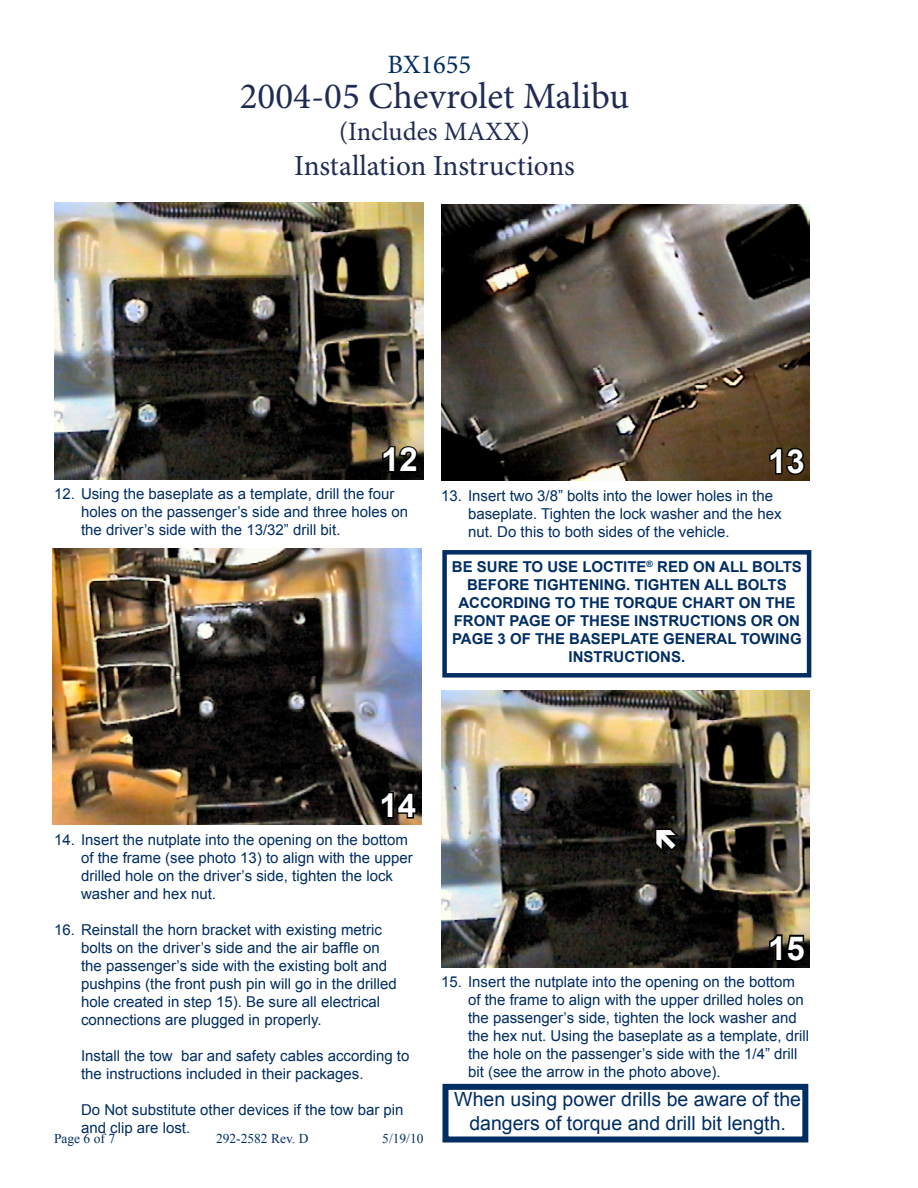
<style>
.page{position:relative;width:918px;height:1188px;background:#fff}
.page>*{position:absolute;margin:0;border:0;box-sizing:border-box;transform-origin:0 0}
.t1{font:37.05px "Minion Pro";color:#202b53}
.t2{font:700 33px "Arial";color:#fff}
.t3{font:29.1px "Minion Pro";color:#202b53}
.t4{font:26.55px "Minion Pro";color:#202b53}
.t5{font:26.55px "Minion Pro";color:#002d62}
.t6{font:19.5px/23.4px "Arial";color:#002d62;text-align:center}
.t7{font:15px/18px "Arial";color:#002d62}
.t8{font:700 15px/18px "Arial";color:#002d62;text-align:center}
.t9{font:13.5px "Times New Roman";color:#002d62}
</style>
<div class="page">
<img style="left:54px;top:203px;width:369px;height:276px">
<svg style="left:381px;top:444px;width:39px;height:30px"></svg>
<img style="left:441px;top:204px;width:369px;height:277px">
<svg style="left:768px;top:446px;width:39px;height:30px"></svg>
<div style="left:442px;top:550px;width:369px;height:128px;border:4px solid #002d62"></div>
<img style="left:53px;top:548px;width:369px;height:277px">
<svg style="left:379px;top:790px;width:39px;height:30px"></svg>
<img style="left:441px;top:691px;width:369px;height:277px">
<svg style="left:768px;top:933px;width:39px;height:30px"></svg>
<div style="left:442px;top:1084px;width:366px;height:59px;border:6px solid #002d62"></div>
<svg style="left:654px;top:826px;width:29px;height:30px"></svg>
<h3 class="t5" style="left:387px;top:47px;width:85px">BX1655</h3>
<h1 class="t1" style="left:240px;top:72px;width:391px">2004-05 Chevrolet Malibu</h1>
<h3 class="t4" style="left:339px;top:114px;width:193px">(Includes MAXX)</h3>
<h3 class="t3" style="left:294px;top:146px;width:282px">Installation Instructions</h3>
<h2 class="t2" style="left:381px;top:438px;width:38px">12</h2>
<h2 class="t2" style="left:768px;top:439px;width:38px">13</h2>
<p class="t7" style="left:81px;top:485px;width:329px;text-indent:-27px">12. Using the baseplate as a template, drill the four holes on the passenger’s side and three holes on the driver’s side with the 13/32” drill bit.</p>
<p class="t7" style="left:468px;top:487px;width:315px;text-indent:-27px">13. Insert two 3/8” bolts into the lower holes in the baseplate. Tighten the lock washer and the hex nut. Do this to both sides of the vehicle.</p>
<p class="t8" style="left:452px;top:558px;width:352px">BE SURE TO USE LOCTITE<sup>®</sup> RED ON ALL BOLTS BEFORE TIGHTENING. TIGHTEN ALL BOLTS ACCORDING TO THE TORQUE CHART ON THE FRONT PAGE OF THESE INSTRUCTIONS OR ON PAGE 3 OF THE BASEPLATE GENERAL TOWING INSTRUCTIONS.</p>
<h2 class="t2" style="left:380px;top:783px;width:38px">14</h2>
<p class="t7" style="left:81px;top:831px;width:333px;text-indent:-27px">14. Insert the nutplate into the opening on the bottom of the frame (see photo 13) to align with the upper drilled hole on the driver’s side, tighten the lock washer and hex nut.</p>
<p class="t7" style="left:81px;top:921px;width:317px;text-indent:-27px">16. Reinstall the horn bracket with existing metric bolts on the driver’s side and the air baffle on the passenger’s side with the existing bolt and pushpins (the front push pin will go in the drilled hole created in step 15). Be sure all electrical connections are plugged in properly.</p>
<p class="t7" style="left:81px;top:1047px;width:330px">Install the tow bar and safety cables according to the instructions included in their packages.</p>
<p class="t7" style="left:81px;top:1101px;width:324px">Do Not substitute other devices if the tow bar pin and clip are lost.</p>
<p class="t9" style="left:54px;top:1130px;width:63px">Page 6 of 7</p>
<p class="t9" style="left:216px;top:1130px;width:94px">292-2582 Rev. D</p>
<p class="t9" style="left:382px;top:1130px;width:43px">5/19/10</p>
<h2 class="t2" style="left:768px;top:926px;width:38px">15</h2>
<p class="t7" style="left:468px;top:973px;width:343px;text-indent:-27px">15. Insert the nutplate into the opening on the bottom of the frame to align with the upper drilled holes on the passenger’s side, tighten the lock washer and the hex nut. Using the baseplate as a template, drill the hole on the passenger’s side with the 1/4” drill bit (see the arrow in the photo above).</p>
<h3 class="t6" style="left:454px;top:1088px;width:348px">When using power drills be aware of the dangers of torque and drill bit length.</h3>
</div>
